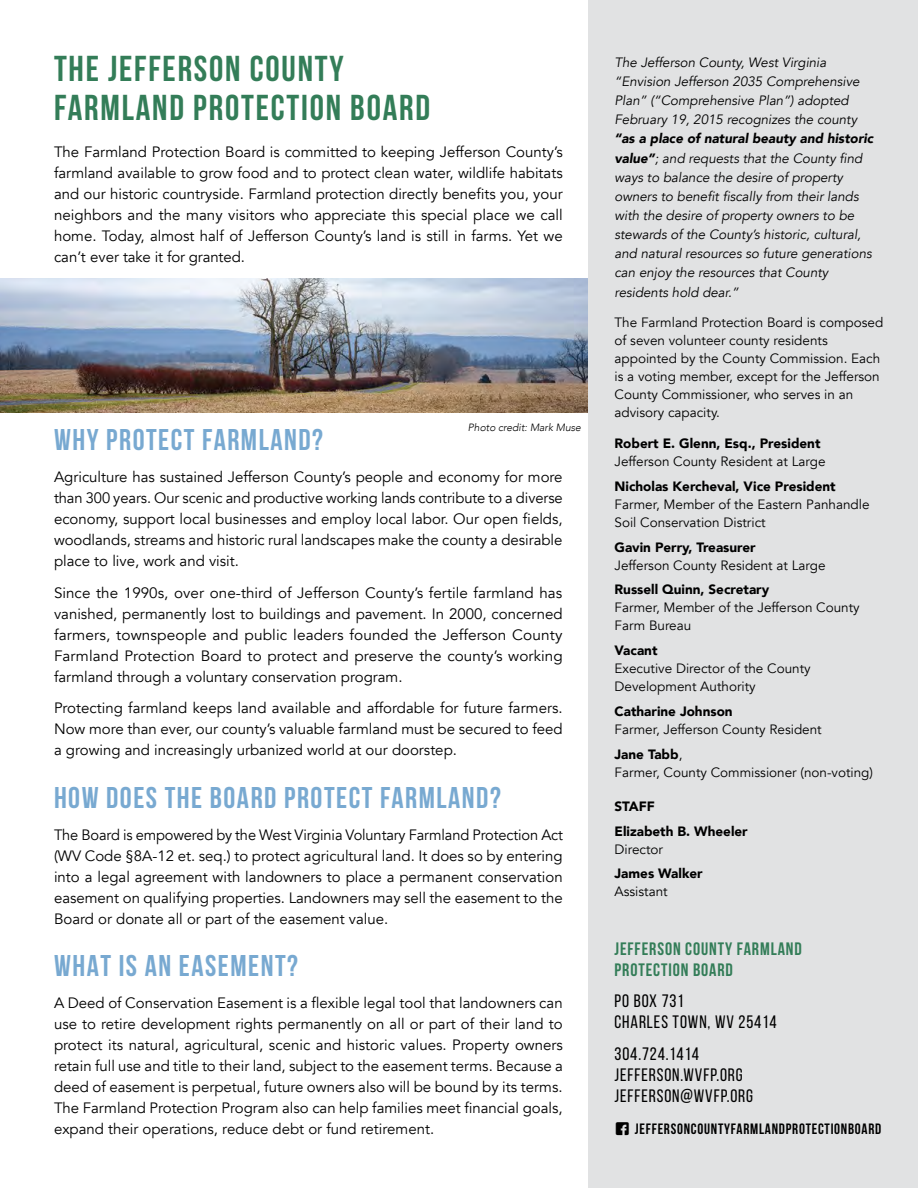
<style>
.page{position:relative;width:918px;height:1188px;background:#fff}
.page>*{position:absolute;margin:0;border:0;box-sizing:border-box;transform-origin:0 0}
.t1{font:700 36px/39px "Bebas Neue";letter-spacing:.05em;color:#337d58}
.t2{font:700 30px "Bebas Neue";letter-spacing:.05em;color:#78a9d1}
.t3{font:18px/21px "Bebas Neue";letter-spacing:.05em;color:#000}
.t4{font:700 18px/21px "Bebas Neue";letter-spacing:.05em;color:#337d58}
.t5{font:15px/21px "Avenir";color:#000;text-align:justify}
.t6{font:700 15px "Bebas Neue";letter-spacing:.05em;color:#000}
.t7{font:13.5px/18px "Avenir";color:#000}
.t8{font:italic 13.5px/19.2px "Avenir";color:#000}
.t9{font:900 13.5px/24.8px "Avenir";color:#000}
.t10{font:italic 300 10.5px "Avenir";color:#000}
.s1{font-weight:900}
</style>
<div class="page">
<div style="left:588px;top:0;width:330px;height:1188px;background:#e1e2e3"></div>
<img style="left:0;top:279px;width:588px;height:134px">
<h1 class="t1" style="left:54px;top:49px;width:378px">THE JEFFERSON COUNTY<br>FARMLAND PROTECTION BOARD</h1>
<p class="t5" style="left:54px;top:142px;width:510px">The Farmland Protection Board is committed to keeping Jefferson County’s farmland available to grow food and to protect clean water, wildlife habitats and our historic countryside. Farmland protection directly benefits you, your neighbors and the many visitors who appreciate this special place we call home. Today, almost half of Jefferson County’s land is still in farms. Yet we can’t ever take it for granted.</p>
<p class="t10" style="left:468px;top:421px;width:115px">Photo credit: Mark Muse</p>
<h2 class="t2" style="left:54px;top:423px;width:270px">WHY PROTECT FARMLAND?</h2>
<p class="t5" style="left:54px;top:466px;width:510px">Agriculture has sustained Jefferson County’s people and economy for more than 300 years. Our scenic and productive working lands contribute to a diverse economy, support local businesses and employ local labor. Our open fields, woodlands, streams and historic rural landscapes make the county a desirable place to live, work and visit.</p>
<p class="t5" style="left:54px;top:582px;width:510px">Since the 1990s, over one-third of Jefferson County’s fertile farmland has vanished, permanently lost to buildings and pavement. In 2000, concerned farmers, townspeople and public leaders founded the Jefferson County Farmland Protection Board to protect and preserve the county’s working farmland through a voluntary conservation program.</p>
<p class="t5" style="left:54px;top:698px;width:510px">Protecting farmland keeps land available and affordable for future farmers.<br>Now more than ever, our county’s valuable farmland must be secured to feed a growing and increasingly urbanized world at our doorstep.</p>
<h2 class="t2" style="left:54px;top:781px;width:448px">HOW DOES THE BOARD PROTECT FARMLAND?</h2>
<p class="t5" style="left:54px;top:824px;width:511px">The Board is empowered by the West Virginia Voluntary Farmland Protection Act (WV Code §8A-12 et. seq.) to protect agricultural land. It does so by entering into a legal agreement with landowners to place a permanent conservation easement on qualifying properties. Landowners may sell the easement to the Board or donate all or part of the easement value.</p>
<h2 class="t2" style="left:54px;top:949px;width:246px">WHAT IS AN EASEMENT?</h2>
<p class="t5" style="left:54px;top:993px;width:511px">A Deed of Conservation Easement is a flexible legal tool that landowners can use to retire development rights permanently on all or part of their land to protect its natural, agricultural, scenic and historic values. Property owners retain full use and title to their land, subject to the easement terms. Because a deed of easement is perpetual, future owners also will be bound by its terms.<br>The Farmland Protection Program also can help families meet financial goals, expand their operations, reduce debt or fund retirement.</p>
<p class="t8" style="left:615px;top:53px;width:247px">The Jefferson County, West Virginia “Envision Jefferson 2035 Comprehensive Plan” (“Comprehensive Plan”) adopted February 19, 2015 recognizes the county</p>
<p class="t8" style="left:615px;top:129px;width:260px"><span class="s1">“as a place of natural beauty and historic value”</span>; and requests that the County find ways to balance the desire of property owners to benefit fiscally from their lands with the desire of property owners to be stewards of the County’s historic, cultural, and natural resources so future generations can enjoy the resources that County residents hold dear.”</p>
<p class="t7" style="left:615px;top:313px;width:270px">The Farmland Protection Board is composed of seven volunteer county residents appointed by the County Commission. Each is a voting member, except for the Jefferson County Commissioner, who serves in an advisory capacity.</p>
<p class="t9" style="left:615px;top:431px;width:207px">Robert E. Glenn, Esq., President</p>
<p class="t7" style="left:615px;top:453px;width:213px">Jefferson County Resident at Large</p>
<p class="t9" style="left:615px;top:473px;width:223px">Nicholas Kercheval, Vice President</p>
<p class="t7" style="left:615px;top:496px;width:257px">Farmer, Member of the Eastern Panhandle<br>Soil Conservation District</p>
<p class="t9" style="left:615px;top:534px;width:143px">Gavin Perry, Treasurer</p>
<p class="t7" style="left:615px;top:556px;width:213px">Jefferson County Resident at Large</p>
<p class="t9" style="left:615px;top:577px;width:156px">Russell Quinn, Secretary</p>
<p class="t7" style="left:615px;top:599px;width:247px">Farmer, Member of the Jefferson County<br>Farm Bureau</p>
<p class="t9" style="left:615px;top:638px;width:45px">Vacant</p>
<p class="t7" style="left:615px;top:660px;width:198px">Executive Director of the County<br>Development Authority</p>
<p class="t9" style="left:615px;top:698px;width:120px">Catharine Johnson</p>
<p class="t7" style="left:615px;top:717px;width:209px;line-height:24.8px">Farmer, Jefferson County Resident<br><span class="s1">Jane Tabb</span>,</p>
<p class="t7" style="left:615px;top:763px;width:260px">Farmer, County Commissioner (non-voting)</p>
<p class="t9" style="left:615px;top:793px;width:135px">STAFF<br>Elizabeth B. Wheeler</p>
<p class="t7" style="left:615px;top:840px;width:50px">Director</p>
<p class="t9" style="left:615px;top:861px;width:90px">James Walker</p>
<p class="t7" style="left:615px;top:883px;width:55px">Assistant</p>
<p class="t4" style="left:615px;top:938px;width:189px">JEFFERSON COUNTY FARMLAND<br>PROTECTION BOARD</p>
<p class="t3" style="left:615px;top:991px;width:164px">PO BOX 731<br>CHARLES TOWN, WV 25414</p>
<p class="t3" style="left:615px;top:1043px;width:140px">304.724.1414<br>JEFFERSON.WVFP.ORG<br>JEFFERSON@WVFP.ORG</p>
<p class="t6" style="left:635px;top:1121px;width:248px">JEFFERSONCOUNTYFARMLANDPROTECTIONBOARD</p>
</div>
